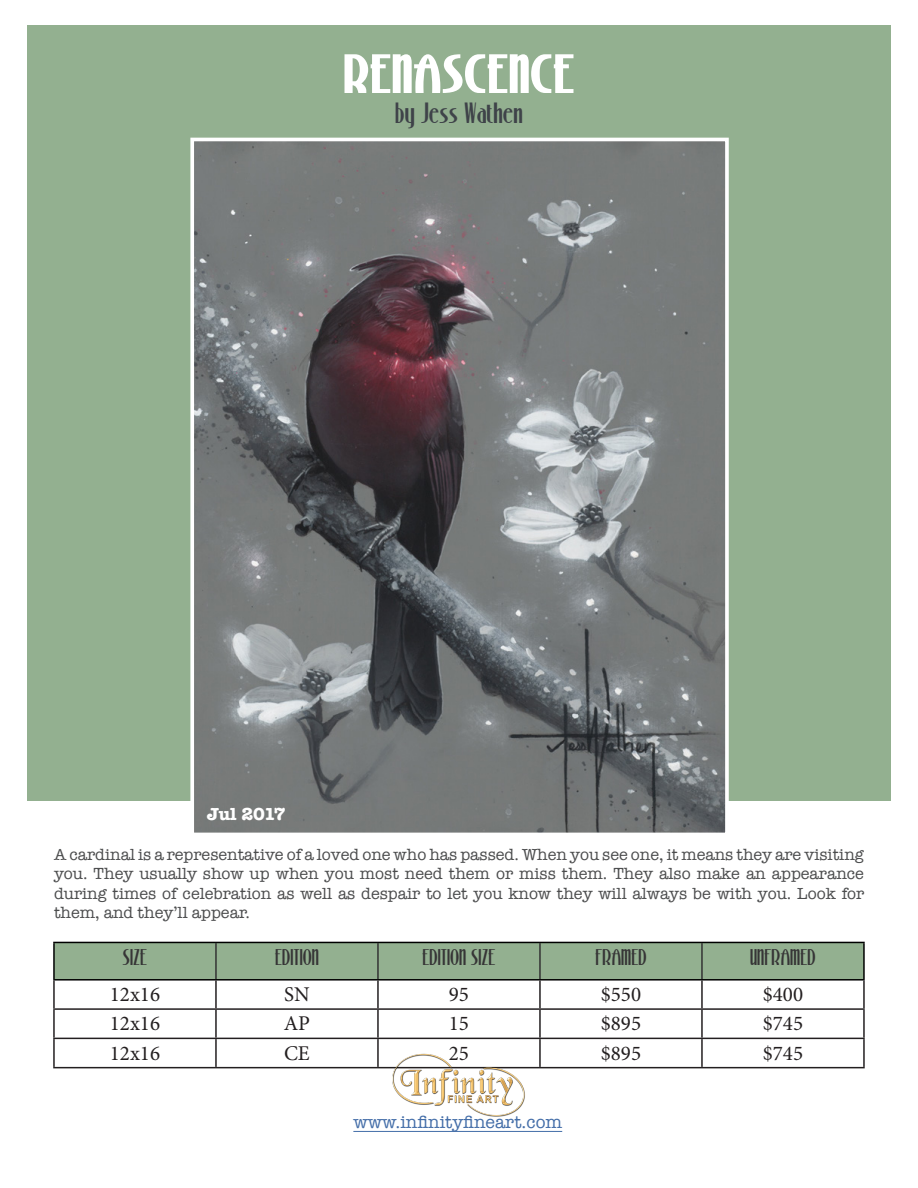
<style>
.page{position:relative;width:918px;height:1188px;background:#fff}
.page>*{position:absolute;margin:0;border:0;box-sizing:border-box;transform-origin:0 0}
.t1{font:700 51px "Stony Island NF";color:#fff}
.t2{font:27px "Stony Island NF";color:#3f4349}
.t3{font:21px "Minion Pro";color:#231f20}
.t4{font:21px "Stony Island NF";color:#363536}
.t5{font:18px "American Typewriter";color:#436da8}
.t6{font:700 18px "American Typewriter";color:#fff}
.t7{font:16.5px/19.5px "American Typewriter";color:#4b4c4d;text-align:justify}
</style>
<div class="page">
<div style="left:27px;top:25px;width:864px;height:775px;background:#93b090"></div>
<img style="left:195px;top:143px;width:529px;height:688px">
<div style="left:190px;top:138px;width:539px;height:698px;border:4px solid #fff"></div>
<div style="left:55px;top:943px;width:808px;height:36px;background:#93b090"></div>
<hr style="left:53px;top:981px;width:2px;height:27px;background:#231f20">
<hr style="left:215px;top:981px;width:2px;height:27px;background:#231f20">
<hr style="left:377px;top:981px;width:2px;height:27px;background:#231f20">
<hr style="left:539px;top:981px;width:2px;height:27px;background:#231f20">
<hr style="left:701px;top:981px;width:2px;height:27px;background:#231f20">
<hr style="left:863px;top:981px;width:2px;height:27px;background:#231f20">
<hr style="left:53px;top:1008px;width:163px;height:2px;background:#231f20">
<hr style="left:53px;top:1010px;width:2px;height:28px;background:#231f20">
<hr style="left:216px;top:1008px;width:162px;height:2px;background:#231f20">
<hr style="left:215px;top:1010px;width:2px;height:28px;background:#231f20">
<hr style="left:378px;top:1008px;width:162px;height:2px;background:#231f20">
<hr style="left:377px;top:1010px;width:2px;height:28px;background:#231f20">
<hr style="left:540px;top:1008px;width:162px;height:2px;background:#231f20">
<hr style="left:539px;top:1010px;width:2px;height:28px;background:#231f20">
<hr style="left:702px;top:1008px;width:163px;height:2px;background:#231f20">
<hr style="left:701px;top:1010px;width:2px;height:28px;background:#231f20">
<hr style="left:863px;top:1010px;width:2px;height:28px;background:#231f20">
<hr style="left:53px;top:1038px;width:163px;height:1px;background:#231f20">
<hr style="left:53px;top:1039px;width:2px;height:28px;background:#231f20">
<hr style="left:216px;top:1038px;width:162px;height:1px;background:#231f20">
<hr style="left:215px;top:1039px;width:2px;height:28px;background:#231f20">
<hr style="left:378px;top:1038px;width:162px;height:1px;background:#231f20">
<hr style="left:377px;top:1039px;width:2px;height:28px;background:#231f20">
<hr style="left:540px;top:1038px;width:162px;height:1px;background:#231f20">
<hr style="left:539px;top:1039px;width:2px;height:28px;background:#231f20">
<hr style="left:702px;top:1038px;width:163px;height:1px;background:#231f20">
<hr style="left:701px;top:1039px;width:2px;height:28px;background:#231f20">
<hr style="left:863px;top:1039px;width:2px;height:28px;background:#231f20">
<hr style="left:53px;top:1067px;width:163px;height:1px;background:#231f20">
<hr style="left:216px;top:1067px;width:162px;height:1px;background:#231f20">
<hr style="left:540px;top:1067px;width:162px;height:1px;background:#231f20">
<hr style="left:702px;top:1067px;width:163px;height:1px;background:#231f20">
<hr style="left:215px;top:943px;width:2px;height:36px;background:#333233">
<hr style="left:377px;top:943px;width:2px;height:36px;background:#333233">
<hr style="left:539px;top:943px;width:2px;height:36px;background:#333233">
<hr style="left:701px;top:943px;width:2px;height:36px;background:#333233">
<hr style="left:53px;top:942px;width:163px;height:1px;background:#000">
<hr style="left:53px;top:943px;width:2px;height:36px;background:#000">
<hr style="left:216px;top:942px;width:162px;height:1px;background:#000">
<hr style="left:378px;top:942px;width:162px;height:1px;background:#000">
<hr style="left:540px;top:942px;width:162px;height:1px;background:#000">
<hr style="left:702px;top:942px;width:163px;height:1px;background:#000">
<hr style="left:863px;top:943px;width:2px;height:36px;background:#000">
<hr style="left:53px;top:979px;width:163px;height:2px;background:#000">
<hr style="left:216px;top:979px;width:162px;height:2px;background:#000">
<hr style="left:378px;top:979px;width:162px;height:2px;background:#000">
<hr style="left:540px;top:979px;width:162px;height:2px;background:#000">
<hr style="left:702px;top:979px;width:163px;height:2px;background:#000">
<hr style="left:353px;top:1131px;width:209px;height:1px;background:#436da8">
<img style="left:373px;top:1051px;width:169px;height:81px">
<p class="t1" style="left:343px;top:46px;width:233px">RENASCENCE</p>
<p class="t2" style="left:395px;top:98px;width:129px">by Jess Wathen</p>
<p class="t6" style="left:207px;top:798px;width:80px">Jul 2017</p>
<p class="t7" style="left:54px;top:844px;width:812px">A cardinal is a representative of a loved one who has passed. When you see one, it means they are visiting you. They usually show up when you most need them or miss them. They also make an appearance during times of celebration as well as despair to let you know they will always be with you. Look for them, and they’ll appear.</p>
<p class="t4" style="left:123px;top:946px;width:26px">SIZE</p>
<p class="t4" style="left:275px;top:946px;width:46px">EDITION</p>
<p class="t4" style="left:422px;top:946px;width:75px">EDITION SIZE</p>
<p class="t4" style="left:595px;top:946px;width:53px">FRAMED</p>
<p class="t4" style="left:750px;top:946px;width:67px">UNFRAMED</p>
<p class="t3" style="left:110px;top:980px;width:52px">12x16</p>
<p class="t3" style="left:284px;top:980px;width:27px">SN</p>
<p class="t3" style="left:449px;top:980px;width:22px">95</p>
<p class="t3" style="left:601px;top:980px;width:42px">$550</p>
<p class="t3" style="left:763px;top:980px;width:42px">$400</p>
<p class="t3" style="left:110px;top:1010px;width:52px">12x16</p>
<p class="t3" style="left:284px;top:1010px;width:28px">AP</p>
<p class="t3" style="left:449px;top:1010px;width:22px">15</p>
<p class="t3" style="left:601px;top:1010px;width:42px">$895</p>
<p class="t3" style="left:763px;top:1010px;width:42px">$745</p>
<p class="t3" style="left:110px;top:1039px;width:52px">12x16</p>
<p class="t3" style="left:284px;top:1039px;width:27px">CE</p>
<p class="t3" style="left:449px;top:1039px;width:22px">25</p>
<p class="t3" style="left:601px;top:1039px;width:42px">$895</p>
<p class="t3" style="left:763px;top:1039px;width:42px">$745</p>
<p class="t5" style="left:353px;top:1109px;width:210px">www.infinityfineart.com</p>
</div>
